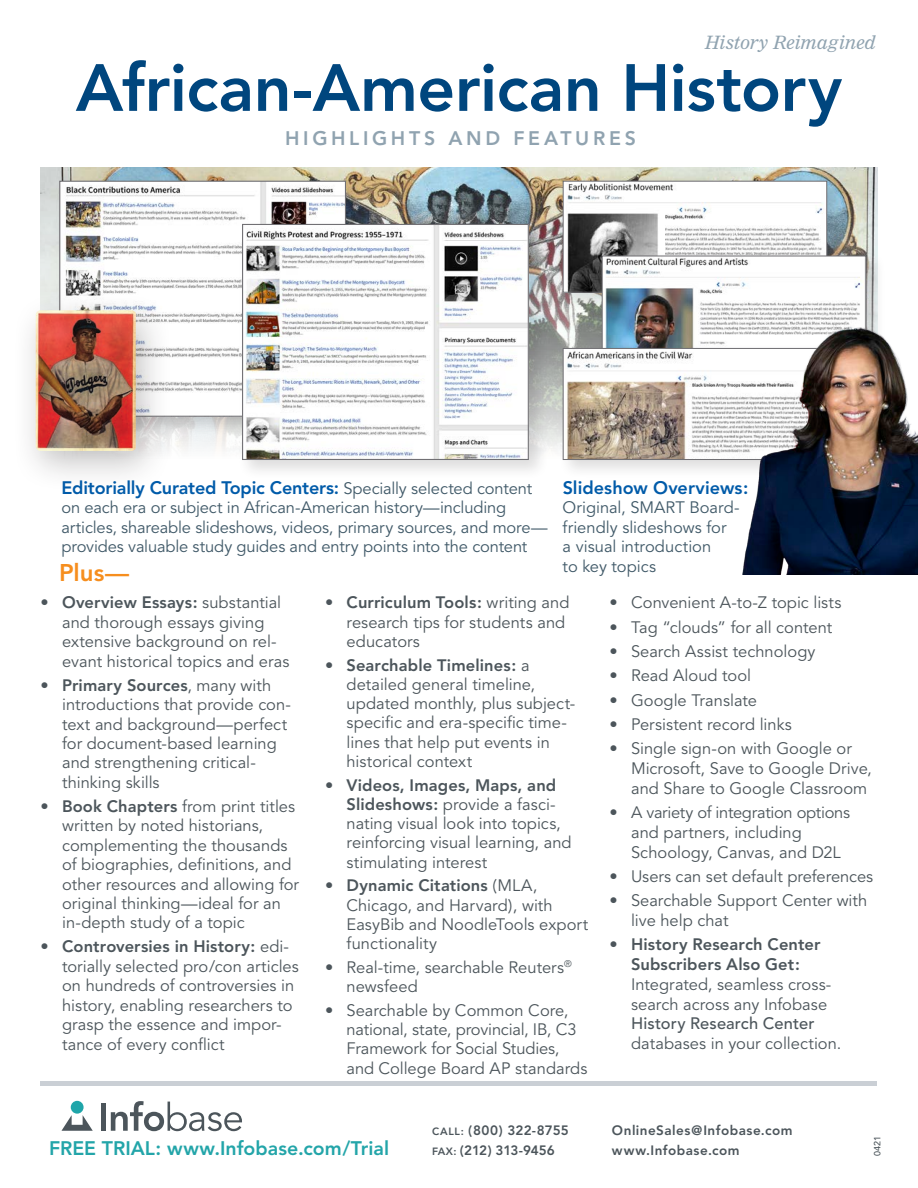
<style>
.page{position:relative;width:918px;height:1188px;background:#fff}
.page>*{position:absolute;margin:0;border:0;box-sizing:border-box;transform-origin:0 0}
.t1{font:800 66px "Avenir";letter-spacing:-.005em;color:#00467e}
.S_Copy_Bullets_Featu{font:800 24px "Avenir";color:#f68e1e}
.S_zFooter{font:800 19.5px "Avenir";color:#23a5a9}
.t2{font:800 19.5px "Avenir";letter-spacing:.19em;color:#90a3b0}
.t3{font:800 18px "Avenir";letter-spacing:-.01em;color:#015ba9}
.S_SV_Full-Length_Vid{font:italic 18px "Nimrod";color:#90a3b0}
.AvenirBullet{font:16.5px/19.5px "Avenir";color:#4c555b}
.t4{font:16.5px/19.5px "Avenir";letter-spacing:-.005em;color:#405968}
.S_zFooter-2{font:800 13.5px "Avenir";letter-spacing:.035em;color:#4c555b}
.S_zFooter-3{font:800 13.5px "Avenir";letter-spacing:.015em;color:#4c555b}
.S_zFooter-4{font:800 13.5px "Avenir";letter-spacing:-.02em;color:#4c555b}
.Body{font:500 9px "Avenir";color:#4c555b}
.s1{font-weight:400;font-size:16.5px;color:#405968}
.s2{font-weight:800}
.s3{font-weight:500}
.s4{font-size:10.5px}
</style>
<div class="page">
<img style="left:41px;top:167px;width:836px;height:284px">
<div style="left:55px;top:176px;width:311px;height:261px;background:#231f20;opacity:.15"></div>
<img style="left:61px;top:183px;width:283px;height:232px">
<div style="left:238px;top:220px;width:311px;height:260px;background:#231f20;opacity:.15"></div>
<img style="left:244px;top:226px;width:283px;height:232px">
<div style="left:242px;top:224px;width:287px;height:236px;border:1px solid #717074"></div>
<div style="left:40px;top:1081px;width:838px;height:5px;background:#cacfd5"></div>
<div style="left:558px;top:176px;width:289px;height:136px;background:#231f20;opacity:.15"></div>
<img style="left:565px;top:183px;width:260px;height:108px">
<div style="left:563px;top:181px;width:264px;height:112px;border:1px solid #717074"></div>
<div style="left:597px;top:251px;width:289px;height:154px;background:#231f20;opacity:.15"></div>
<img style="left:604px;top:257px;width:260px;height:87px">
<div style="left:602px;top:255px;width:264px;height:130px;border:1px solid #717074"></div>
<div style="left:558px;top:344px;width:291px;height:136px;background:#231f20;opacity:.15"></div>
<img style="left:565px;top:350px;width:177px;height:108px">
<div style="left:563px;top:348px;width:266px;height:112px;border:1px solid #717074"></div>
<img style="left:742px;top:326px;width:176px;height:249px">
<div style="left:12px;top:291px;width:161px;height:201px;background:#231f20;opacity:.26"></div>
<img style="left:36px;top:310px;width:100px;height:141px">
<div style="left:101px;top:1103px;width:5px;height:28px;background:#4c555b"></div>
<svg style="left:111px;top:1101px;width:131px;height:30px"></svg>
<svg style="left:62px;top:1115px;width:31px;height:16px"></svg>
<div style="left:71px;top:1101px;width:13px;height:13px;background:#1fa5a9;border-radius:50%"></div>
<p class="S_SV_Full-Length_Vid" style="left:705px;top:32px;width:172px">History Reimagined</p>
<p class="t1" style="left:76px;top:49px;width:768px">African-American History</p>
<p class="t2" style="left:285px;top:127px;width:352px">HIGHLIGHTS AND FEATURES</p>
<p class="t3" style="left:62px;top:477px;width:472px">Editorially Curated Topic Centers: <span class="s1">Specially selected content</span></p>
<p class="t4" style="left:61px;top:498px;width:488px">on each era or subject in African-American history—including articles, shareable slideshows, videos, primary sources, and more— provides valuable study guides and entry points into the content</p>
<p class="S_Copy_Bullets_Featu" style="left:59px;top:558px;width:72px">Plus—</p>
<p class="t3" style="left:563px;top:477px;width:187px">Slideshow Overviews:</p>
<p class="t4" style="left:563px;top:498px;width:178px">Original, SMART Board&shy;friendly slideshows for<br>a visual introduction<br>to key topics</p>
<p class="AvenirBullet" style="left:62px;top:593px;width:229px;text-indent:-22px">• <span class="s2">Overview Essays:</span> substantial and thorough essays giving extensive background on rel&shy;evant historical topics and eras</p>
<p class="AvenirBullet" style="left:62px;top:676px;width:230px;text-indent:-22px">• <span class="s2">Primary Sources</span>, many with introductions that provide con&shy;text and background—perfect for document-based learning and strengthening critical&shy;thinking skills</p>
<p class="AvenirBullet" style="left:62px;top:797px;width:239px;text-indent:-22px"><span class="s2">• Book Chapters</span> from print titles written by noted historians, complementing the thousands of biographies, definitions, and other resources and allowing for original thinking—ideal for an in-depth study of a topic</p>
<p class="AvenirBullet" style="left:62px;top:937px;width:238px;text-indent:-22px">• <span class="s2">Controversies in History:</span> edi&shy;torially selected pro/con articles on hundreds of controversies in history, enabling researchers to grasp the essence and impor&shy;tance of every conflict</p>
<p class="AvenirBullet" style="left:347px;top:594px;width:224px;text-indent:-22px">• <span class="s2">Curriculum Tools:</span> writing and research tips for students and educators</p>
<p class="AvenirBullet" style="left:347px;top:656px;width:230px;text-indent:-22px">• <span class="s2">Searchable Timelines:</span> a detailed general timeline, updated monthly, plus subject&shy;specific and era-specific time&shy;lines that help put events in historical context</p>
<p class="AvenirBullet" style="left:347px;top:776px;width:227px;text-indent:-22px">• <span class="s2">Videos, Images, Maps, and<br>Slideshows:</span> provide a fasci&shy;nating visual look into topics, reinforcing visual learning, and stimulating interest</p>
<p class="AvenirBullet" style="left:347px;top:876px;width:243px;text-indent:-22px"><span class="s2">• Dynamic Citations</span> (MLA,<br>Chicago, and Harvard), with<br>EasyBib and NoodleTools export functionality</p>
<p class="AvenirBullet" style="left:347px;top:958px;width:227px;text-indent:-22px">• Real-time, searchable Reuters<sup>® </sup>newsfeed</p>
<p class="AvenirBullet" style="left:347px;top:1001px;width:242px;text-indent:-22px">• Searchable by Common Core, national, state, provincial, IB, C3<br>Framework for Social Studies, and College Board AP standards</p>
<p class="AvenirBullet" style="left:609px;top:593px;width:234px">• Convenient A-to-Z topic lists</p>
<p class="AvenirBullet" style="left:609px;top:618px;width:224px">• Tag “clouds” for all content</p>
<p class="AvenirBullet" style="left:609px;top:642px;width:207px">• Search Assist technology</p>
<p class="AvenirBullet" style="left:609px;top:666px;width:143px">• Read Aloud tool</p>
<p class="AvenirBullet" style="left:609px;top:691px;width:149px">• Google Translate</p>
<p class="AvenirBullet" style="left:609px;top:715px;width:184px">• Persistent record links</p>
<p class="AvenirBullet" style="left:631px;top:739px;width:242px;text-indent:-22px">• Single sign-on with Google or<br>Microsoft, Save to Google Drive, and Share to Google Classroom</p>
<p class="AvenirBullet" style="left:631px;top:803px;width:220px;text-indent:-22px">• A variety of integration options and partners, including<br>Schoology, Canvas, and D2L</p>
<p class="AvenirBullet" style="left:609px;top:867px;width:265px">• Users can set default preferences</p>
<p class="AvenirBullet" style="left:631px;top:891px;width:238px;text-indent:-22px">• Searchable Support Center with live help chat</p>
<p class="AvenirBullet" style="left:631px;top:935px;width:212px;text-indent:-22px">• <span class="s2">History Research Center<br>Subscribers Also Get:<br></span>Integrated, seamless cross&shy;search across any Infobase<br><span class="s3">History Research Center </span>databases in your collection.</p>
<p class="S_zFooter-3" style="left:432px;top:1123px;width:138px"><span class="s4">CALL:</span> (800) 322-8755</p>
<p class="S_zFooter-2" style="left:612px;top:1123px;width:182px">OnlineSales@Infobase.com</p>
<p class="S_zFooter" style="left:49px;top:1136px;width:341px">FREE TRIAL: www.Infobase.com/Trial</p>
<p class="S_zFooter-4" style="left:432px;top:1142px;width:124px"><span class="s4">FAX:</span> (212) 313-9456</p>
<p class="S_zFooter-2" style="left:612px;top:1142px;width:129px">www.Infobase.com</p>
<p class="Body" style="left:872px;top:1156px;width:22px;rotate:-90deg">0421</p>
</div>
